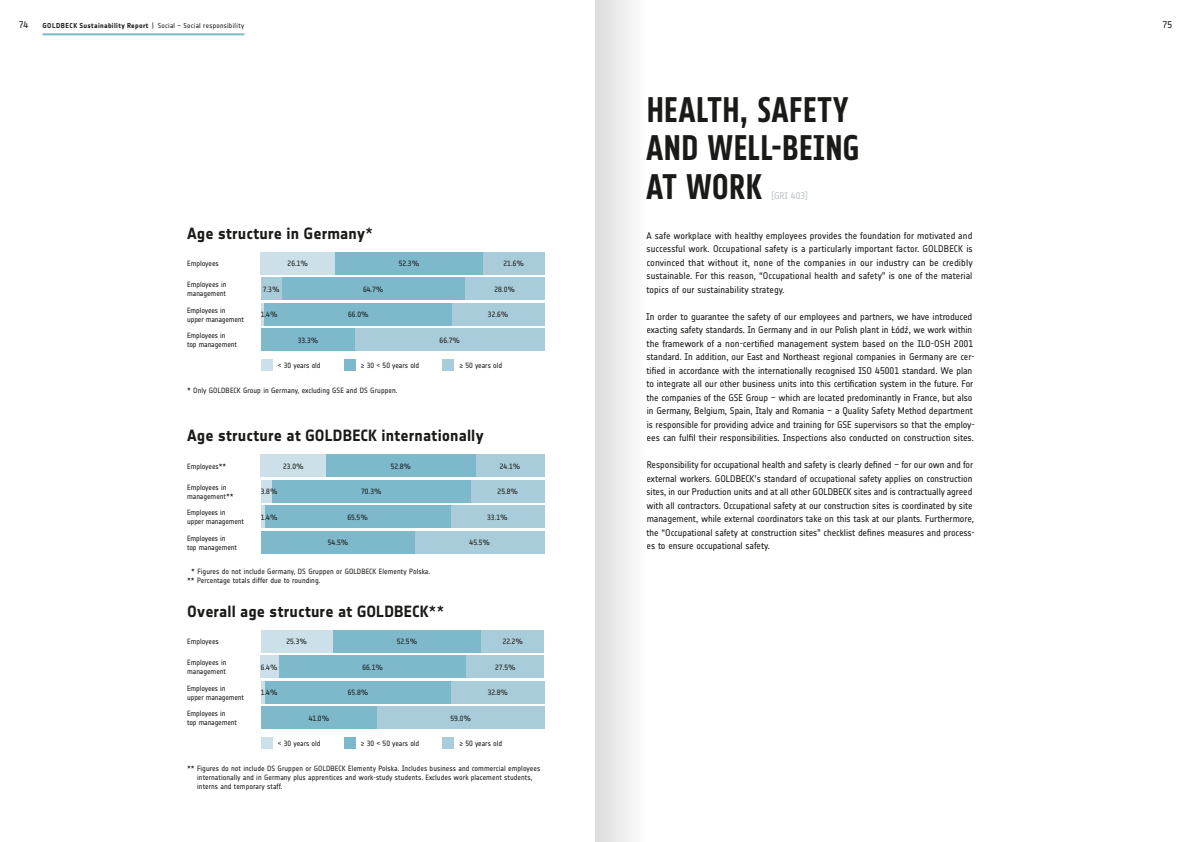
<style>
.page{position:relative;width:1191px;height:842px;background:#fff}
.page>*{position:absolute;margin:0;border:0;box-sizing:border-box;transform-origin:0 0}
.t1{font:35px/38.5px "Goldbeck Headline";color:#1a1a18}
.t2{font:700 16px "Goldbeck";letter-spacing:.01em;color:#1a1a18}
.t3{font:9.5px/13.5px "Goldbeck";letter-spacing:-.005em;color:#1a1a18}
.t4{font:9.5px "Goldbeck";color:#bbc2c6}
.t5{font:7.5px/9px "Goldbeck";color:#1a1a18}
.t6{font:700 7px "Goldbeck";letter-spacing:.045em;color:#1a1a18}
.s1{font-weight:400}
</style>
<div class="page">
<div style="left:261px;top:252px;width:74px;height:23px;background:#cce0e9"></div>
<div style="left:261px;top:454px;width:65px;height:23px;background:#cce0e9"></div>
<div style="left:261px;top:630px;width:72px;height:23px;background:#cce0e9"></div>
<svg style="left:261px;top:303px;width:4px;height:23px"></svg>
<hr style="left:261px;top:506px;width:4px;height:22px;background:#cce0e9">
<hr style="left:261px;top:681px;width:4px;height:23px;background:#cce0e9">
<div style="left:335px;top:252px;width:148px;height:23px;background:#7eb8cb"></div>
<div style="left:326px;top:454px;width:150px;height:23px;background:#7eb8cb"></div>
<div style="left:333px;top:630px;width:148px;height:23px;background:#7eb8cb"></div>
<div style="left:281px;top:278px;width:184px;height:22px;background:#7eb8cb"></div>
<div style="left:272px;top:480px;width:199px;height:23px;background:#7eb8cb"></div>
<div style="left:279px;top:656px;width:187px;height:22px;background:#7eb8cb"></div>
<div style="left:265px;top:303px;width:187px;height:23px;background:#7eb8cb"></div>
<div style="left:265px;top:506px;width:185px;height:22px;background:#7eb8cb"></div>
<div style="left:265px;top:681px;width:186px;height:23px;background:#7eb8cb"></div>
<div style="left:261px;top:329px;width:94px;height:22px;background:#7eb8cb"></div>
<div style="left:261px;top:531px;width:154px;height:23px;background:#7eb8cb"></div>
<div style="left:261px;top:707px;width:116px;height:22px;background:#7eb8cb"></div>
<div style="left:483px;top:252px;width:61px;height:23px;background:#a9ccda"></div>
<div style="left:476px;top:454px;width:68px;height:23px;background:#a9ccda"></div>
<div style="left:481px;top:630px;width:63px;height:23px;background:#a9ccda"></div>
<div style="left:465px;top:278px;width:79px;height:22px;background:#a9ccda"></div>
<div style="left:471px;top:480px;width:73px;height:23px;background:#a9ccda"></div>
<div style="left:466px;top:656px;width:78px;height:22px;background:#a9ccda"></div>
<div style="left:452px;top:303px;width:92px;height:23px;background:#a9ccda"></div>
<div style="left:450px;top:506px;width:94px;height:22px;background:#a9ccda"></div>
<div style="left:451px;top:681px;width:93px;height:23px;background:#a9ccda"></div>
<div style="left:355px;top:329px;width:189px;height:22px;background:#a9ccda"></div>
<div style="left:415px;top:531px;width:129px;height:23px;background:#a9ccda"></div>
<div style="left:377px;top:707px;width:167px;height:22px;background:#a9ccda"></div>
<div style="left:261px;top:359px;width:11px;height:11px;background:#cce0e9"></div>
<div style="left:261px;top:737px;width:11px;height:11px;background:#cce0e9"></div>
<div style="left:344px;top:359px;width:11px;height:11px;background:#7eb8cb"></div>
<div style="left:344px;top:737px;width:11px;height:11px;background:#7eb8cb"></div>
<div style="left:442px;top:359px;width:12px;height:11px;background:#a9ccda"></div>
<div style="left:442px;top:737px;width:12px;height:11px;background:#a9ccda"></div>
<div style="left:261px;top:278px;width:20px;height:22px;background:#a9ccda"></div>
<div style="left:261px;top:480px;width:11px;height:23px;background:#cce0e9"></div>
<div style="left:261px;top:656px;width:18px;height:22px;background:#cce0e9"></div>
<hr style="left:43px;top:33px;width:201px;height:2px;background:#7eb8cb">
<div style="left:595px;top:0;width:51px;height:842px;background:linear-gradient(to right,#dcdcdc,#fefefe)"></div>
<p class="t3" style="left:19px;top:18px;width:11px">74</p>
<p class="t6" style="left:43px;top:22px;width:203px">GOLDBECK Sustainability Report <span class="s1">| Social – Social responsibility</span></p>
<p class="t3" style="left:1162px;top:18px;width:11px">75</p>
<h2 class="t2" style="left:187px;top:224px;width:187px">Age structure in Germany<span class="s1">*</span></h2>
<p class="t5" style="left:187px;top:259px;width:33px">Employees</p>
<p class="t5" style="left:288px;top:259px;width:22px">26.1%</p>
<p class="t5" style="left:399px;top:259px;width:22px">52.3%</p>
<p class="t5" style="left:503px;top:259px;width:22px">21.6%</p>
<p class="t5" style="left:187px;top:280px;width:41px">Employees in management</p>
<p class="t5" style="left:187px;top:306px;width:58px">Employees in upper management</p>
<p class="t5" style="left:263px;top:285px;width:18px">7.3%</p>
<p class="t5" style="left:261px;top:310px;width:18px">1.4%</p>
<p class="t5" style="left:363px;top:285px;width:22px">64.7%</p>
<p class="t5" style="left:348px;top:310px;width:22px">66.0%</p>
<p class="t5" style="left:494px;top:285px;width:22px">28.0%</p>
<p class="t5" style="left:488px;top:310px;width:22px">32.6%</p>
<p class="t5" style="left:187px;top:331px;width:51px">Employees in top management</p>
<p class="t5" style="left:298px;top:336px;width:22px">33.3%</p>
<p class="t5" style="left:439px;top:336px;width:22px">66.7%</p>
<p class="t5" style="left:278px;top:360px;width:44px">&lt; 30 years old</p>
<p class="t5" style="left:361px;top:360px;width:60px">≥ 30 &lt; 50 years old</p>
<p class="t5" style="left:459px;top:360px;width:44px">≥ 50 years old</p>
<p class="t5" style="left:187px;top:386px;width:212px">* Only GOLDBECK Group in Germany, excluding GSE and DS Gruppen.</p>
<h2 class="t2" style="left:187px;top:426px;width:298px">Age structure at GOLDBECK internationally</h2>
<p class="t5" style="left:187px;top:462px;width:41px">Employees**</p>
<p class="t5" style="left:283px;top:462px;width:22px">23.0%</p>
<p class="t5" style="left:391px;top:462px;width:22px">52.8%</p>
<p class="t5" style="left:500px;top:462px;width:22px">24.1%</p>
<p class="t5" style="left:187px;top:483px;width:48px">Employees in management**</p>
<p class="t5" style="left:261px;top:487px;width:18px">3.8%</p>
<p class="t5" style="left:361px;top:487px;width:22px">70.3%</p>
<p class="t5" style="left:497px;top:487px;width:22px">25.8%</p>
<p class="t5" style="left:187px;top:508px;width:58px">Employees in upper management</p>
<p class="t5" style="left:261px;top:513px;width:18px">1.4%</p>
<p class="t5" style="left:347px;top:513px;width:22px">65.5%</p>
<p class="t5" style="left:487px;top:513px;width:22px">33.1%</p>
<p class="t5" style="left:187px;top:534px;width:51px">Employees in top management</p>
<p class="t5" style="left:328px;top:538px;width:22px">54.5%</p>
<p class="t5" style="left:469px;top:538px;width:22px">45.5%</p>
<p class="t5" style="left:187px;top:566px;width:244px;text-indent:4px">* Figures do not include Germany, DS Gruppen or GOLDBECK Elementy Polska. ** Percentage totals differ due to rounding.</p>
<h2 class="t2" style="left:187px;top:602px;width:259px">Overall age structure at GOLDBECK<span class="s1">**</span></h2>
<p class="t5" style="left:187px;top:637px;width:33px">Employees</p>
<p class="t5" style="left:286px;top:637px;width:22px">25.3%</p>
<p class="t5" style="left:397px;top:637px;width:22px">52.5%</p>
<p class="t5" style="left:503px;top:637px;width:22px">22.2%</p>
<p class="t5" style="left:187px;top:658px;width:41px">Employees in management</p>
<p class="t5" style="left:261px;top:663px;width:18px">6.4%</p>
<p class="t5" style="left:362px;top:663px;width:22px">66.1%</p>
<p class="t5" style="left:495px;top:663px;width:22px">27.5%</p>
<p class="t5" style="left:187px;top:684px;width:58px">Employees in upper management</p>
<p class="t5" style="left:261px;top:688px;width:18px">1.4%</p>
<p class="t5" style="left:348px;top:688px;width:22px">65.8%</p>
<p class="t5" style="left:487px;top:688px;width:22px">32.8%</p>
<p class="t5" style="left:187px;top:709px;width:51px">Employees in top management</p>
<p class="t5" style="left:309px;top:714px;width:22px">41.0%</p>
<p class="t5" style="left:278px;top:738px;width:44px">&lt; 30 years old</p>
<p class="t5" style="left:361px;top:738px;width:60px">≥ 30 &lt; 50 years old</p>
<p class="t5" style="left:450px;top:714px;width:22px">59.0%</p>
<p class="t5" style="left:459px;top:738px;width:44px">≥ 50 years old</p>
<p class="t5" style="left:197px;top:764px;width:345px;text-indent:-10px">** Figures do not include DS Gruppen or GOLDBECK Elementy Polska. Includes business and commercial employees internationally and in Germany plus apprentices and work-study students. Excludes work placement students, interns and temporary staff.</p>
<h1 class="t1" style="left:646px;top:89px;width:215px">HEALTH, SAFETY<br>AND WELL-BEING<br>AT WORK</h1>
<p class="t4" style="left:771px;top:190px;width:38px">[GRI 403]</p>
<p class="t3" style="left:646px;top:228px;width:328px;text-align:justify">A safe workplace with healthy employees provides the foundation for motivated and successful work. Occupational safety is a particularly important factor. GOLDBECK is convinced that without it, none of the companies in our industry can be credibly sustainable. For this reason, “Occupational health and safety” is one of the material topics of our sustainability strategy.</p>
<p class="t3" style="left:646px;top:309px;width:330px">In order to guarantee the safety of our employees and partners, we have introduced exacting safety standards. In Germany and in our Polish plant in Łódź, we work within the framework of a non-certified management system based on the ILO-OSH 2001 standard. In addition, our East and Northeast regional companies in Germany are cer&shy;tified in accordance with the internationally recognised ISO 45001 standard. We plan to integrate all our other business units into this certification system in the future. For the companies of the GSE Group – which are located predominantly in France, but also in Germany, Belgium, Spain, Italy and Romania – a Quality Safety Method department is responsible for providing advice and training for GSE supervisors so that the employ&shy;ees can fulfil their responsibilities. Inspections also conducted on construction sites.</p>
<p class="t3" style="left:646px;top:458px;width:330px">Responsibility for occupational health and safety is clearly defined – for our own and for external workers. GOLDBECK’s standard of occupational safety applies on construction sites, in our Production units and at all other GOLDBECK sites and is contractually agreed with all contractors. Occupational safety at our construction sites is coordinated by site management, while external coordinators take on this task at our plants. Furthermore, the “Occupational safety at construction sites” checklist defines measures and process&shy;es to ensure occupational safety.</p>
</div>
